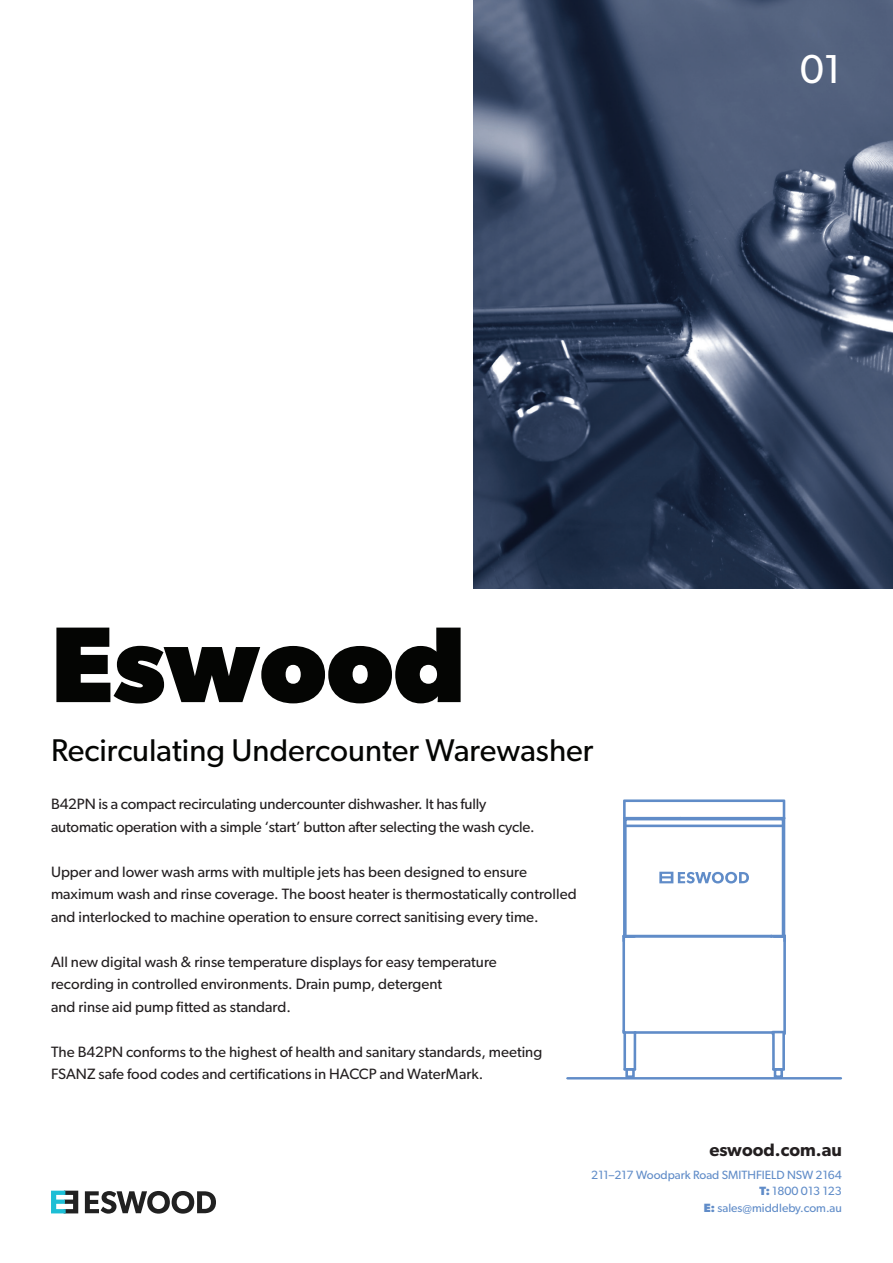
<style>
.page{position:relative;width:893px;height:1263px;background:#fff}
.page>*{position:absolute;margin:0;border:0;box-sizing:border-box;transform-origin:0 0}
.t1{font:700 108px "Gibson";color:#040503}
.t2{font:40.5px "Gibson";color:#fff}
.t3{font:31.5px "Gibson";color:#040503}
.t4{font:600 18px "Gibson";color:#231f20}
.t5{font:15px/22.5px "Gibson";color:#231f20}
.t6{font:12px/16.5px "Gibson";color:#608cc8;text-align:right}
.s1{font-weight:700}
</style>
<div class="page">
<img style="left:473px;top:0;width:420px;height:588px">
<svg style="left:85px;top:1191px;width:131px;height:22px"></svg>
<svg style="left:51px;top:1191px;width:27px;height:22px"></svg>
<div style="left:566px;top:1077px;width:276px;height:2px;border:1px solid #608cc8"></div>
<div style="left:782px;top:1031px;width:3px;height:39px;border:2px solid #608cc8"></div>
<div style="left:772px;top:1031px;width:3px;height:39px;border:2px solid #608cc8"></div>
<div style="left:634px;top:1031px;width:2px;height:39px;border:2px solid #608cc8"></div>
<div style="left:623px;top:1031px;width:3px;height:39px;border:2px solid #608cc8"></div>
<svg style="left:623px;top:1067px;width:13px;height:12px"></svg>
<svg style="left:772px;top:1067px;width:13px;height:12px"></svg>
<svg style="left:622px;top:799px;width:164px;height:237px"></svg>
<h2 class="t2" style="left:800px;top:45px;width:43px">01</h2>
<h1 class="t1" style="left:51px;top:601px;width:416px">Eswood</h1>
<h3 class="t3" style="left:51px;top:731px;width:544px">Recirculating Undercounter Warewasher</h3>
<p class="t5" style="left:51px;top:792px;width:485px">B42PN is a compact recirculating undercounter dishwasher. It has fully automatic operation with a simple ‘start’ button after selecting the wash cycle.</p>
<p class="t5" style="left:51px;top:860px;width:527px">Upper and lower wash arms with multiple jets has been designed to ensure maximum wash and rinse coverage. The boost heater is thermostatically controlled and interlocked to machine operation to ensure correct sanitising every time.</p>
<p class="t5" style="left:51px;top:950px;width:447px">All new digital wash &amp; rinse temperature displays for easy temperature recording in controlled environments. Drain pump, detergent<br>and rinse aid pump fitted as standard.</p>
<p class="t5" style="left:51px;top:1040px;width:493px">The B42PN conforms to the highest of health and sanitary standards, meeting<br>FSANZ safe food codes and certifications in HACCP and WaterMark.</p>
<p class="t4" style="left:709px;top:1139px;width:134px">eswood.com.au</p>
<p class="t6" style="left:591px;top:1166px;width:252px">211–217 Woodpark Road SMITHFIELD NSW 2164<br><span class="s1">T:</span> 1800 013 123<br><span class="s1">E:</span> sales@middleby.com.au</p>
</div>
